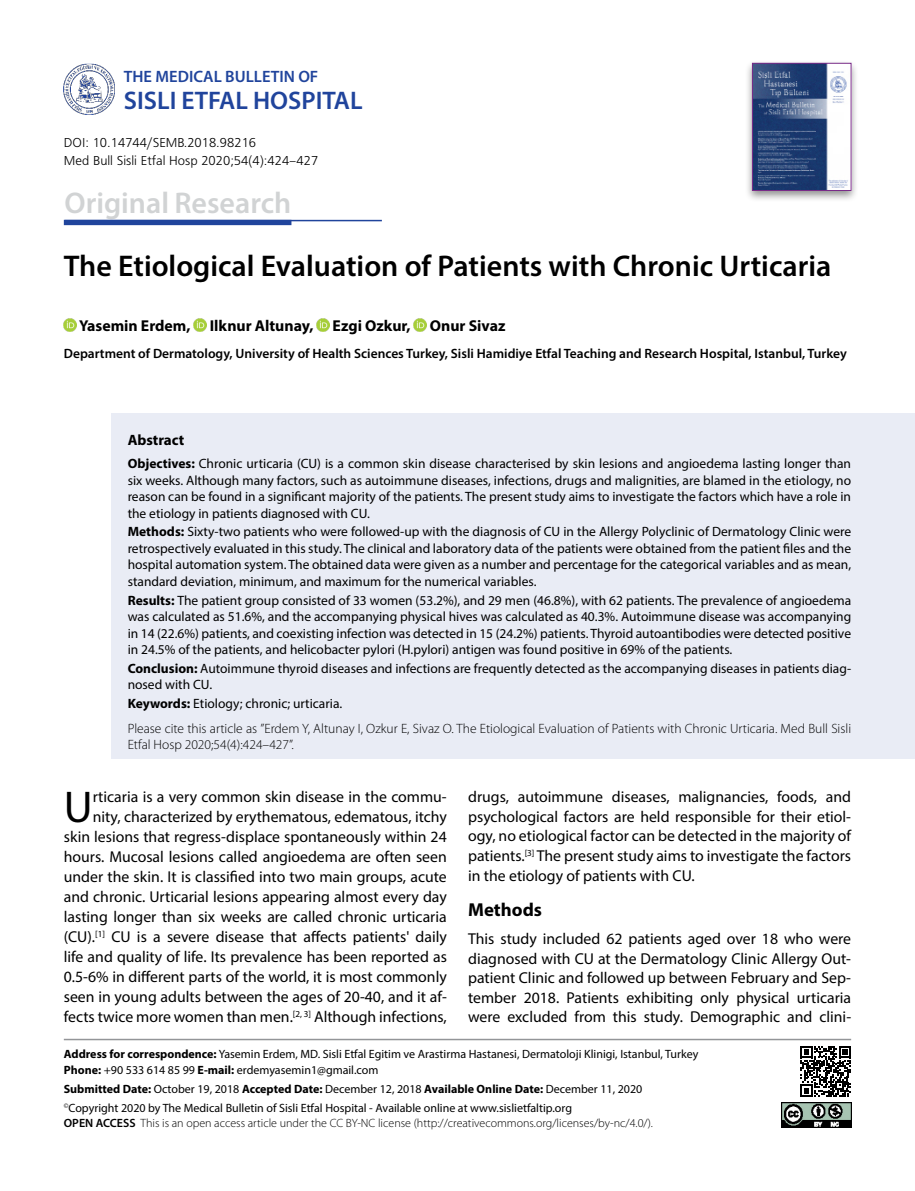
<style>
.page{position:relative;width:915px;height:1191px;background:#fff}
.page>*{position:absolute;margin:0;border:0;box-sizing:border-box;transform-origin:0 0}
.t1{font:44.7px "Myriad Pro";color:#000}
.t2{font:600 30px "Myriad Pro";color:#000}
.t3{font:600 30px "Myriad Pro";color:#d1d3d4}
.t4{font:600 25.5px "Myriad Pro";color:#20449c}
.t5{font:700 18.75px "Myriad Pro";color:#000}
.t6{font:600 16.5px "Myriad Pro";color:#20449c}
.t7{font:15.75px/20px "Myriad Pro";color:#000;text-align:justify}
.t8{font:700 15.75px "Myriad Pro";color:#000}
.t9{font:700 15px "Myriad Pro";color:#000}
.t10{font:13.5px/16.5px "Myriad Pro";color:#000;text-align:justify}
.t11{font:300 13.5px/25px "Myriad Pro";color:#000}
.t12{font:600 13.5px "Myriad Pro";color:#000}
.t13{font:13.5px/18px "Frugal Normal Tr";color:#000}
.t14{font:12px/16.5px "Myriad Pro";color:#000}
.t15{font:300 12px "Myriad Pro";color:#000}
.s1{font-weight:700}
.s2{font-weight:400}
.s3{font-weight:600}
</style>
<div class="page">
<div style="left:112px;top:413px;width:802px;height:345px;background:#e9ecf5"></div>
<svg style="left:64px;top:319px;width:13px;height:12px"></svg>
<svg style="left:194px;top:319px;width:12px;height:12px"></svg>
<svg style="left:316px;top:319px;width:13px;height:12px"></svg>
<svg style="left:413px;top:319px;width:13px;height:12px"></svg>
<hr style="left:64px;top:1038px;width:786px;height:2px;background:#939598">
<img style="left:64px;top:64px;width:51px;height:51px">
<div style="left:744px;top:59px;width:114px;height:143px;background:#000;opacity:.43"></div>
<img style="left:754px;top:65px;width:94px;height:124px">
<div style="left:752px;top:63px;width:98px;height:128px;border:1px solid #792b88"></div>
<svg style="left:800px;top:1046px;width:50px;height:50px"></svg>
<img style="left:781px;top:1102px;width:69px;height:25px">
<hr style="left:65px;top:220px;width:317px;height:1px;background:#20449c">
<div style="left:64px;top:220px;width:227px;height:5px;background:#20449c"></div>
<p class="t6" style="left:124px;top:66px;width:196px">THE MEDICAL BULLETIN OF</p>
<h3 class="t4" style="left:124px;top:84px;width:240px">SISLI ETFAL HOSPITAL</h3>
<p class="t13" style="left:64px;top:133px;width:256px">DOI: 10.14744/SEMB.2018.98216<br>Med Bull Sisli Etfal Hosp 2020;54(4):424–427</p>
<h2 class="t3" style="left:65px;top:184px;width:228px">Original Research</h2>
<h2 class="t2" style="left:64px;top:247px;width:768px">The Etiological Evaluation of Patients with Chronic Urticaria</h2>
<p class="t8" style="left:79px;top:316px;width:428px">Yasemin Erdem, Ilknur Altunay, Ezgi Ozkur, Onur Sivaz</p>
<p class="t12" style="left:64px;top:345px;width:784px">Department of Dermatology, University of Health Sciences Turkey, Sisli Hamidiye Etfal Teaching and Research Hospital, Istanbul, Turkey</p>
<p class="t9" style="left:128px;top:430px;width:58px">Abstract</p>
<p class="t10" style="left:128px;top:455px;width:724px"><span class="s1">Objectives:</span> Chronic urticaria (CU) is a common skin disease characterised by skin lesions and angioedema lasting longer than six weeks. Although many factors, such as autoimmune diseases, infections, drugs and malignities, are blamed in the etiology, no reason can be found in a significant majority of the patients. The present study aims to investigate the factors which have a role in the etiology in patients diagnosed with CU.</p>
<p class="t10" style="left:128px;top:523px;width:724px"><span class="s1">Methods:</span> Sixty-two patients who were followed-up with the diagnosis of CU in the Allergy Polyclinic of Dermatology Clinic were retrospectively evaluated in this study. The clinical and laboratory data of the patients were obtained from the patient files and the hospital automation system. The obtained data were given as a number and percentage for the categorical variables and as mean, standard deviation, minimum, and maximum for the numerical variables.</p>
<p class="t10" style="left:128px;top:591px;width:724px"><span class="s1">Results:</span> The patient group consisted of 33 women (53.2%), and 29 men (46.8%), with 62 patients. The prevalence of angioedema was calculated as 51.6%, and the accompanying physical hives was calculated as 40.3%. Autoimmune disease was accompanying in 14 (22.6%) patients, and coexisting infection was detected in 15 (24.2%) patients. Thyroid autoantibodies were detected positive in 24.5% of the patients, and helicobacter pylori (H.pylori) antigen was found positive in 69% of the patients.</p>
<p class="t10" style="left:128px;top:659px;width:724px"><span class="s1">Conclusion:</span> Autoimmune thyroid diseases and infections are frequently detected as the accompanying diseases in patients diag&shy;nosed with CU.</p>
<p class="t11" style="left:128px;top:691px;width:724px"><span class="s1">Keywords:</span> <span class="s2">Etiology; chronic; urticaria.<br></span>Please cite this article as ”Erdem Y, Altunay I, Ozkur E, Sivaz O. The Etiological Evaluation of Patients with Chronic Urticaria. Med Bull Sisli</p>
<p class="t11" style="left:128px;top:732px;width:167px">Etfal Hosp 2020;54(4):424–427”.</p>
<p class="t7" style="left:64px;top:786px;width:384px;text-align:right">rticaria is a very common skin disease in the commu&shy;nity, characterized by erythematous, edematous, itchy skin lesions that regress-displace spontaneously within 24 hours. Mucosal lesions called angioedema are often seen under the skin. It is classified into two main groups, acute and chronic. Urticarial lesions appearing almost every day lasting longer than six weeks are called chronic urticaria (CU).<sup>[1]</sup> CU is a severe disease that affects patients' daily life and quality of life. Its prevalence has been reported as 0.5-6% in different parts of the world, it is most commonly seen in young adults between the ages of 20-40, and it af&shy;fects twice more women than men.<sup>[2,</sup> <sup>3]</sup> Although infections,</p>
<p class="t7" style="left:468px;top:787px;width:384px">drugs, autoimmune diseases, malignancies, foods, and psychological factors are held responsible for their etiol&shy;ogy, no etiological factor can be detected in the majority of patients.<sup>[3]</sup> The present study aims to investigate the factors in the etiology of patients with CU.</p>
<h1 class="t1" style="left:64px;top:779px;width:30px">U</h1>
<h3 class="t5" style="left:468px;top:897px;width:75px">Methods</h3>
<p class="t7" style="left:468px;top:928px;width:384px">This study included 62 patients aged over 18 who were diagnosed with CU at the Dermatology Clinic Allergy Out&shy;patient Clinic and followed up between February and Sep&shy;tember 2018. Patients exhibiting only physical urticaria were excluded from this study. Demographic and clini-</p>
<p class="t14" style="left:64px;top:1045px;width:636px"><span class="s1">Address for correspondence:</span> Yasemin Erdem, MD. Sisli Etfal Egitim ve Arastirma Hastanesi, Dermatoloji Klinigi, Istanbul, Turkey<br><span class="s1">Phone:</span> +90 533 614 85 99 <span class="s1">E-mail:</span> erdemyasemin1@gmail.com</p>
<p class="t14" style="left:64px;top:1079px;width:580px;line-height:18.6px"><span class="s1">Submitted Date:</span> October 19, 2018 <span class="s1">Accepted Date:</span> December 12, 2018 <span class="s1">Available Online Date:</span> December 11, 2020 <sup>©</sup>Copyright 2020 by The Medical Bulletin of Sisli Etfal Hospital - Available online at www.sislietfaltip.org</p>
<p class="t15" style="left:64px;top:1116px;width:590px"><span class="s3">OPEN ACCESS</span> This is an open access article under the CC BY-NC license (http://creativecommons.org/licenses/by-nc/4.0/).</p>
</div>
